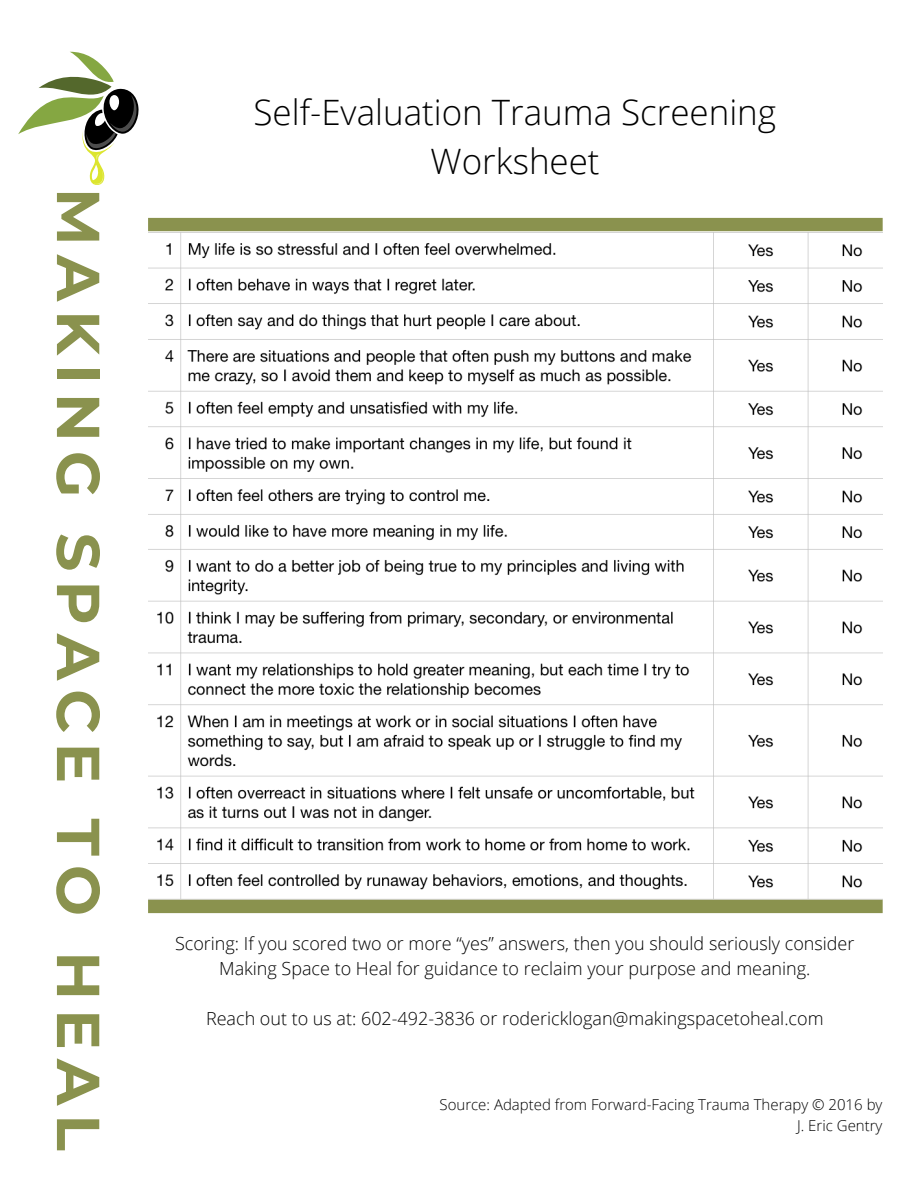
<style>
.page{position:relative;width:918px;height:1188px;background:#fff}
.page>*{position:absolute;margin:0;border:0;box-sizing:border-box;transform-origin:0 0}
.t1{font:700 60.45px "Montserrat";letter-spacing:.15em;color:#8a924e}
.t2{font:300 34.95px/48.2px "Open Sans";color:#000;text-align:center}
.t3{font:300 18px/24.8px "Open Sans";color:#000;text-align:center}
.t4{font:300 15px/20.2px "Open Sans";color:#000;text-align:right}
</style>
<div class="page">
<svg style="left:18px;top:52px;width:121px;height:133px"></svg>
<img style="left:148px;top:231px;width:735px;height:669px">
<div style="left:148px;top:900px;width:735px;height:13px;background:#8a924e"></div>
<div style="left:148px;top:218px;width:735px;height:13px;background:#8a924e"></div>
<h1 class="t1" style="left:115px;top:188px;width:964px;rotate:90deg">MAKING SPACE TO HEAL</h1>
<h2 class="t2" style="left:254px;top:88px;width:524px">Self-Evaluation Trauma Screening<br>Worksheet</h2>
<p class="t3" style="left:175px;top:931px;width:681px">Scoring: If you scored two or more “yes” answers, then you should seriously consider<br>Making Space to Heal for guidance to reclaim your purpose and meaning.</p>
<p class="t3" style="left:206px;top:1005px;width:619px">Reach out to us at: 602-492-3836 or rodericklogan@makingspacetoheal.com</p>
<p class="t4" style="left:440px;top:1095px;width:444px">Source: Adapted from Forward-Facing Trauma Therapy © 2016 by<br>J. Eric Gentry</p>
</div>
